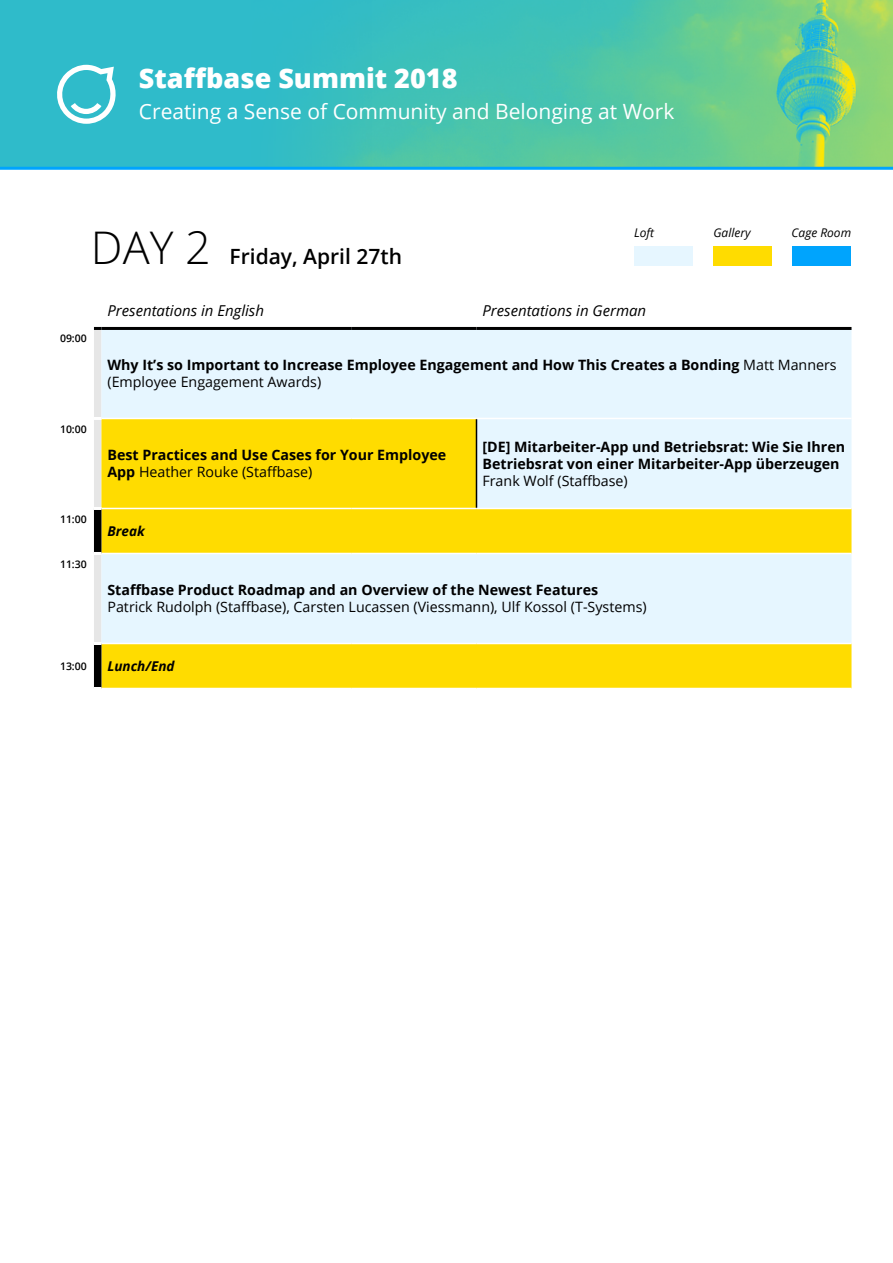
<style>
.page{position:relative;width:893px;height:1263px;background:#fff}
.page>*{position:absolute;margin:0;border:0;box-sizing:border-box;transform-origin:0 0}
.t1{font:800 27px "Open Sans";color:#fff}
.t2{font:21px "Open Sans";color:#fff}
.t3{font:600 21px "Open Sans";color:#000}
.t4{font:italic 15px "Open Sans";color:#000}
.t5{font:700 14.25px/17.1px "Open Sans";color:#000}
.t6{font:14.25px "Open Sans";color:#000}
.t7{font:italic 700 13.5px "Open Sans";color:#000}
.t8{font:italic 12px "Open Sans";color:#000}
.t9{font:600 10.5px "Open Sans";color:#000}
.s1{font-weight:300;font-size:45px}
.s2{font-weight:400}
</style>
<div class="page">
<div style="left:0;top:0;width:893px;height:168px;background:#2fbbca"></div>
<img style="left:251px;top:0;width:642px;height:167px">
<svg style="left:57px;top:65px;width:59px;height:59px"></svg>
<hr style="left:0;top:167px;width:893px;height:3px;background:#00a4fd">
<div style="left:101px;top:330px;width:750px;height:88px;background:#e6f6ff"></div>
<svg style="left:101px;top:419px;width:750px;height:269px;background:#f2e981"></svg>
<hr style="left:101px;top:327px;width:250px;height:3px;background:#000">
<hr style="left:351px;top:327px;width:125px;height:3px;background:#000">
<hr style="left:476px;top:327px;width:375px;height:3px;background:#000">
<svg style="left:94px;top:327px;width:7px;height:360px;background:#afafaf"></svg>
<hr style="left:101px;top:508px;width:250px;height:1px;background:#fff">
<hr style="left:351px;top:508px;width:125px;height:1px;background:#fff">
<hr style="left:101px;top:553px;width:250px;height:1px;background:#fff">
<hr style="left:351px;top:553px;width:125px;height:1px;background:#fff">
<hr style="left:476px;top:553px;width:375px;height:1px;background:#fff">
<hr style="left:101px;top:643px;width:250px;height:1px;background:#fff">
<hr style="left:351px;top:643px;width:125px;height:1px;background:#fff">
<hr style="left:476px;top:643px;width:375px;height:1px;background:#fff">
<hr style="left:476px;top:508px;width:375px;height:1px;background:#fff">
<hr style="left:476px;top:419px;width:1px;height:89px;background:#000">
<div style="left:634px;top:246px;width:58px;height:19px;background:#e6f6ff"></div>
<div style="left:713px;top:246px;width:58px;height:19px;background:#ffdc00"></div>
<div style="left:792px;top:246px;width:58px;height:19px;background:#00a4fd"></div>
<h1 class="t1" style="left:139px;top:58px;width:320px">Staffbase Summit 2018</h1>
<h2 class="t2" style="left:139px;top:97px;width:537px">Creating a Sense of Community and Belonging at Work</h2>
<p class="t9" style="left:60px;top:331px;width:28px">09:00</p>
<p class="t8" style="left:634px;top:225px;width:22px">Loft</p>
<p class="t8" style="left:713px;top:225px;width:39px">Gallery</p>
<p class="t8" style="left:791px;top:225px;width:61px">Cage Room</p>
<h2 class="t3" style="left:91px;top:241px;width:313px"><span class="s1">DAY 2</span> Friday, April 27th</h2>
<p class="t4" style="left:107px;top:300px;width:158px">Presentations in English</p>
<p class="t4" style="left:482px;top:300px;width:165px">Presentations in German</p>
<p class="t5" style="left:107px;top:356px;width:731px">Why It’s so Important to Increase Employee Engagement and How This Creates a Bonding <span class="s2">Matt Manners (Employee Engagement Awards)</span></p>
<p class="t9" style="left:60px;top:421px;width:28px">10:00</p>
<p class="t9" style="left:60px;top:511px;width:28px">11:00</p>
<p class="t9" style="left:60px;top:556px;width:28px">11:30</p>
<p class="t5" style="left:107px;top:446px;width:340px">Best Practices and Use Cases for Your Employee<br>App <span class="s2">Heather Rouke (Staffbase)</span></p>
<p class="t5" style="left:482px;top:438px;width:364px">[DE] Mitarbeiter-App und Betriebsrat: Wie Sie Ihren<br>Betriebsrat von einer Mitarbeiter-App überzeugen</p>
<p class="t6" style="left:482px;top:471px;width:147px">Frank Wolf (Staffbase)</p>
<p class="t7" style="left:107px;top:522px;width:39px">Break</p>
<p class="t5" style="left:107px;top:581px;width:492px">Staffbase Product Roadmap and an Overview of the Newest Features</p>
<p class="t6" style="left:107px;top:597px;width:541px">Patrick Rudolph (Staffbase), Carsten Lucassen (Viessmann), Ulf Kossol (T-Systems)</p>
<p class="t9" style="left:60px;top:659px;width:28px">13:00</p>
<p class="t7" style="left:107px;top:657px;width:69px">Lunch/End</p>
</div>
